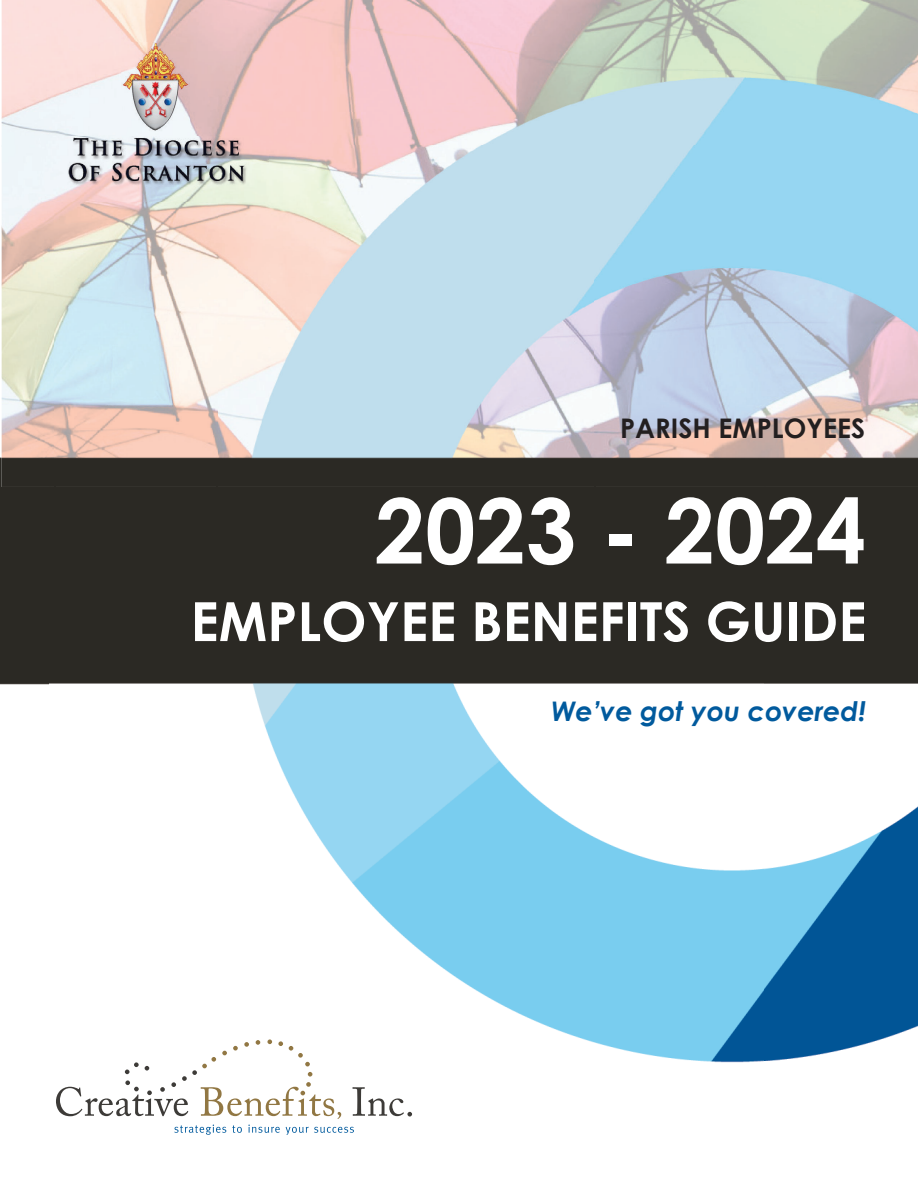
<style>
.page{position:relative;width:918px;height:1188px;background:#fff}
.page>*{position:absolute;margin:0;border:0;box-sizing:border-box;transform-origin:0 0}
.t1{font:700 90px "Century Gothic";color:#fff}
.t2{font:700 54px "Century Gothic";color:#fff}
.t3{font:italic 700 27px "Century Gothic";color:#015a9d}
.t4{font:700 27px "Century Gothic";color:#231f20}
</style>
<div class="page">
<img style="left:0;top:0;width:49px;height:685px">
<img style="left:49px;top:487px;width:716px;height:645px">
<img style="left:765px;top:487px;width:153px;height:574px">
<img style="left:2px;top:0;width:916px;height:146px">
<img style="left:2px;top:146px;width:53px;height:341px">
<img style="left:218px;top:146px;width:700px;height:341px">
<img style="left:55px;top:202px;width:163px;height:285px">
<svg style="left:353px;top:1087px;width:59px;height:30px"></svg>
<svg style="left:56px;top:1039px;width:285px;height:80px"></svg>
<svg style="left:174px;top:1125px;width:52px;height:10px"></svg>
<svg style="left:232px;top:1125px;width:10px;height:8px"></svg>
<svg style="left:248px;top:1125px;width:32px;height:8px"></svg>
<svg style="left:286px;top:1127px;width:68px;height:8px"></svg>
<img style="left:122px;top:42px;width:67px;height:90px">
<img style="left:43px;top:136px;width:225px;height:66px">
<p class="t4" style="left:620px;top:411px;width:247px">PARISH EMPLOYEES</p>
<h1 class="t1" style="left:375px;top:473px;width:493px">2023 - 2024</h1>
<p class="t2" style="left:191px;top:587px;width:677px">EMPLOYEE BENEFITS GUIDE</p>
<p class="t3" style="left:551px;top:694px;width:316px">We’ve got you covered!</p>
</div>
